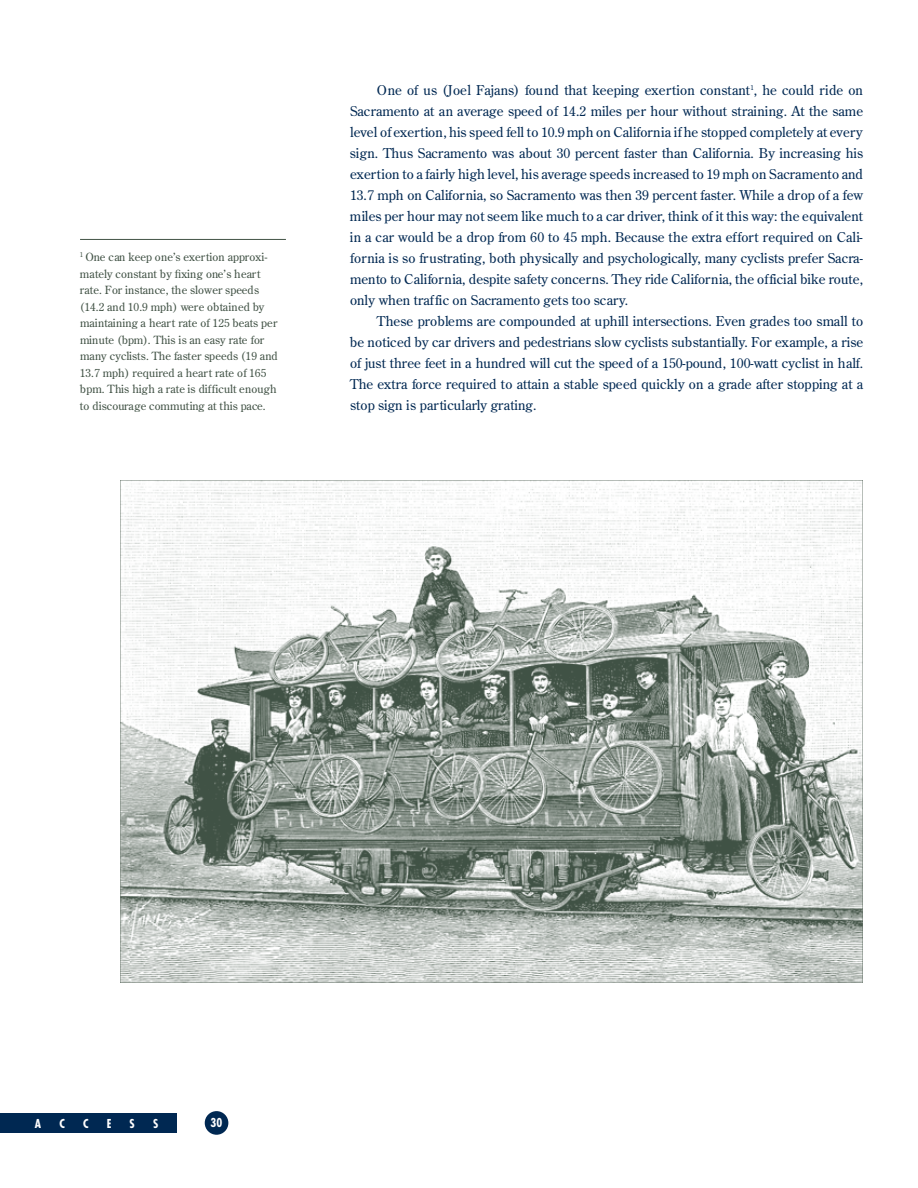
<style>
.page{position:relative;width:918px;height:1188px;background:#fff}
.page>*{position:absolute;margin:0;border:0;box-sizing:border-box;transform-origin:0 0}
.t1{font:13.5px/21px "Century Old Style";color:#002852;text-align:justify}
.t2{font:700 condensed 12px "Futura";color:#fff}
.t3{font:11.25px/16.5px "Century Old Style";color:#415245}
</style>
<div class="page">
<div style="left:205px;top:1111px;width:23px;height:24px;background:#002852;border-radius:50%"></div>
<div style="left:0;top:1113px;width:176px;height:20px;background:#002852"></div>
<img style="left:120px;top:481px;width:743px;height:502px">
<hr style="left:80px;top:239px;width:206px;height:1px;background:#415245">
<p class="t3" style="left:80px;top:250px;width:199px"><sup>1</sup> One can keep one’s exertion appro x i&shy;mately constant by fixing one’s heart rate. For instance, the slower speeds (14.2 and 10.9 mph) were obtained by maintaining a heart rate of 125 beats per minute (bpm). This is an easy rate for many cyclists. The faster speeds (19 and 13.7 mph) re q u i red a heart rate of 165 bpm. This high a rate is difficult enough to discourage commuting at this pace.</p>
<p class="t1" style="left:350px;top:80px;width:515px;text-indent:27px">One of us (Joel Fajans) found that keeping exertion constant<sup>1</sup>, he could ride on Sacramento at an average speed of 14.2 miles per hour without straining. At the same level of exertion, his speed fell to 10.9 mph on California if he stopped completely at every sign. Thus Sacramento was about 30 percent faster than California. By increasing his e x e rtion to a fairly high level, his average speeds increased to 19 mph on Sacramento and 13.7 mph on California, so Sacramento was then 39 percent faster. While a drop of a few miles per hour may not seem like much to a car driver, think of it this way: the equivalent in a car would be a drop from 60 to 45 mph. Because the extra eff o rt re q u i red on Cali&shy;f o rnia is so frustrating, both physically and psychologically, many cyclists prefer Sacra&shy;mento to California, despite safety concerns. They ride California, the official bike ro u t e , only when traffic on Sacramento gets too scary.</p>
<p class="t1" style="left:350px;top:311px;width:515px;text-indent:27px">These problems are compounded at uphill intersections. Even grades too small to be noticed by car drivers and pedestrians slow cyclists substantially. For example, a rise of just three feet in a hundred will cut the speed of a 150-pound, 100-watt cyclist in half.<br>The extra force re q u i red to attain a stable speed quickly on a grade after stopping at a stop sign is particularly grating.</p>
<p class="t2" style="left:35px;top:1118px;width:8px">A</p>
<p class="t2" style="left:59px;top:1118px;width:7px">C</p>
<p class="t2" style="left:83px;top:1118px;width:7px">C</p>
<p class="t2" style="left:107px;top:1118px;width:6px">E</p>
<p class="t2" style="left:130px;top:1118px;width:7px">S</p>
<p class="t2" style="left:153px;top:1118px;width:7px">S</p>
<p class="t2" style="left:211px;top:1117px;width:13px">30</p>
</div>
